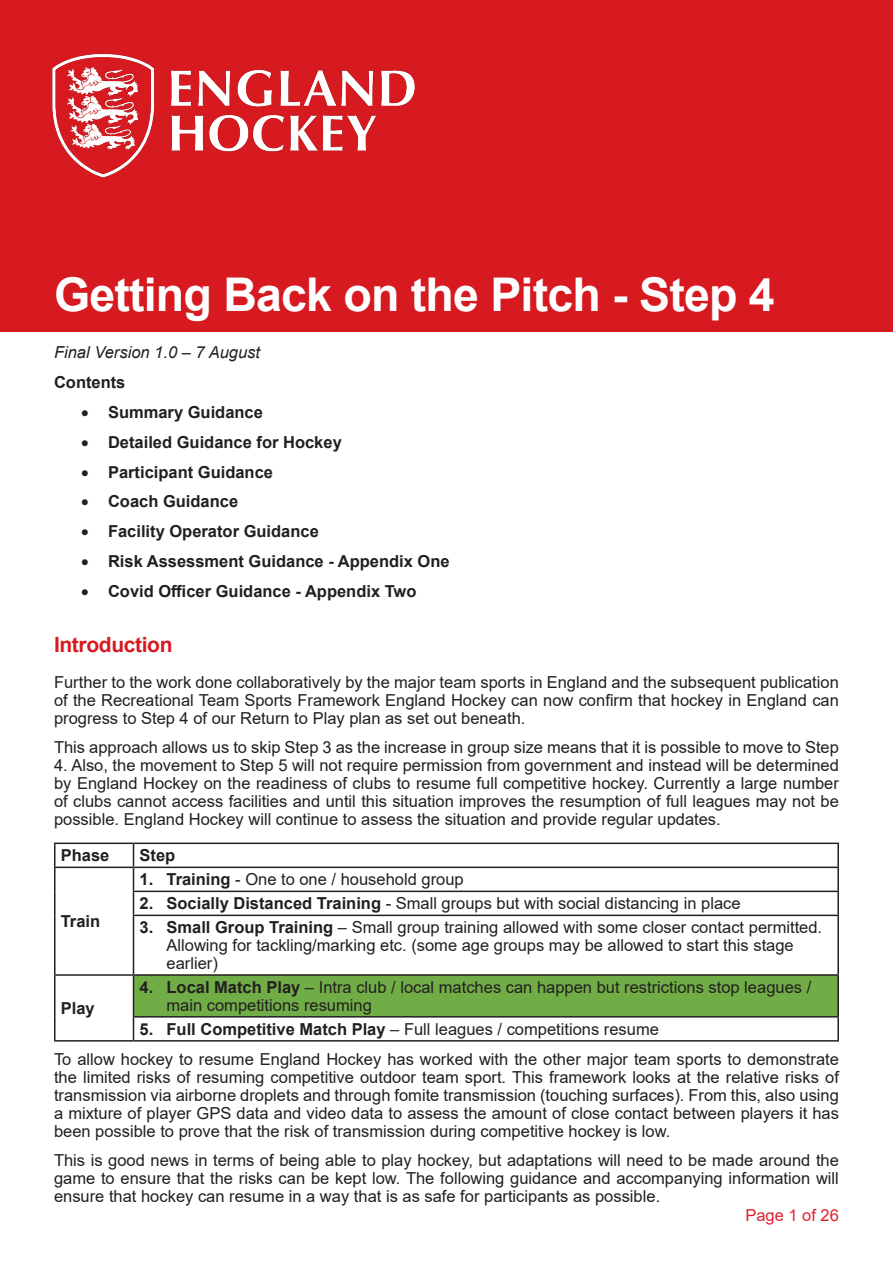
<style>
.page{position:relative;width:893px;height:1263px;background:#fff}
.page>*{position:absolute;margin:0;border:0;box-sizing:border-box;transform-origin:0 0}
.MainTitle{font:700 46.5px "Arial";letter-spacing:-.015em;color:#fff}
.Subheading{font:700 21px "Arial";letter-spacing:-.015em;color:#d71920}
.MainBody{font:16.5px/17.9px "Arial";color:#231f20;text-align:justify}
.MainBody-2{font:700 16.5px "Arial";color:#231f20}
.MainBody-3{font:italic 16.5px "Arial";color:#231f20}
.t1{font:16.5px "Arial";color:#de232f}
.s1{font-weight:700}
</style>
<div class="page">
<div style="left:0;top:0;width:893px;height:332px;background:#d71920"></div>
<img style="left:52px;top:53px;width:363px;height:125px">
<div style="left:134px;top:975px;width:704px;height:42px;background:#70ad47"></div>
<hr style="left:54px;top:842px;width:80px;height:2px;background:#231f20">
<hr style="left:54px;top:844px;width:2px;height:22px;background:#231f20">
<hr style="left:134px;top:842px;width:705px;height:2px;background:#231f20">
<hr style="left:837px;top:844px;width:2px;height:22px;background:#231f20">
<hr style="left:54px;top:866px;width:80px;height:2px;background:#231f20">
<hr style="left:54px;top:868px;width:2px;height:23px;background:#231f20">
<hr style="left:134px;top:866px;width:705px;height:2px;background:#231f20">
<hr style="left:837px;top:868px;width:2px;height:22px;background:#231f20">
<hr style="left:54px;top:891px;width:2px;height:24px;background:#231f20">
<hr style="left:133px;top:890px;width:706px;height:2px;background:#231f20">
<svg style="left:133px;top:844px;width:1px;height:71px"></svg>
<hr style="left:837px;top:892px;width:2px;height:23px;background:#231f20">
<hr style="left:54px;top:915px;width:2px;height:59px;background:#231f20">
<hr style="left:133px;top:915px;width:706px;height:1px;background:#231f20">
<hr style="left:133px;top:916px;width:1px;height:58px;background:#231f20">
<hr style="left:837px;top:916px;width:2px;height:58px;background:#231f20">
<hr style="left:54px;top:974px;width:80px;height:2px;background:#231f20">
<hr style="left:54px;top:976px;width:2px;height:41px;background:#231f20">
<hr style="left:134px;top:974px;width:705px;height:2px;background:#231f20">
<hr style="left:133px;top:976px;width:1px;height:40px;background:#231f20">
<hr style="left:837px;top:976px;width:2px;height:40px;background:#231f20">
<hr style="left:54px;top:1017px;width:2px;height:23px;background:#231f20">
<hr style="left:133px;top:1016px;width:706px;height:1px;background:#231f20">
<svg style="left:133px;top:1017px;width:1px;height:23px"></svg>
<hr style="left:837px;top:1017px;width:2px;height:23px;background:#231f20">
<hr style="left:54px;top:1040px;width:80px;height:1px;background:#231f20">
<hr style="left:134px;top:1040px;width:705px;height:1px;background:#231f20">
<p class="MainTitle" style="left:54px;top:262px;width:722px">Getting Back on the Pitch - Step 4</p>
<p class="MainBody-3" style="left:54px;top:342px;width:208px">Final Version 1.0 – 7 August</p>
<p class="MainBody-2" style="left:54px;top:371px;width:73px">Contents</p>
<p class="MainBody-2" style="left:81px;top:401px;width:183px">• Summary Guidance</p>
<p class="MainBody-2" style="left:81px;top:430px;width:262px">• Detailed Guidance for Hockey</p>
<p class="MainBody-2" style="left:81px;top:460px;width:194px">• Participant Guidance</p>
<p class="MainBody-2" style="left:81px;top:490px;width:159px">• Coach Guidance</p>
<p class="MainBody-2" style="left:81px;top:520px;width:239px">• Facility Operator Guidance</p>
<p class="MainBody-2" style="left:81px;top:550px;width:370px">• Risk Assessment Guidance - Appendix One</p>
<p class="MainBody-2" style="left:81px;top:579px;width:337px">• Covid Officer Guidance - Appendix Two</p>
<p class="Subheading" style="left:54px;top:630px;width:120px">Introduction</p>
<p class="MainBody" style="left:54px;top:673px;width:786px">Further to the work done collaboratively by the major team sports in England and the subsequent publication of the Recreational Team Sports Framework England Hockey can now confirm that hockey in England can progress to Step 4 of our Return to Play plan as set out beneath.</p>
<p class="MainBody" style="left:54px;top:738px;width:786px">This approach allows us to skip Step 3 as the increase in group size means that it is possible to move to Step</p>
<p class="MainBody" style="left:54px;top:756px;width:786px">4. Also, the movement to Step 5 will not require permission from government and instead will be determined by England Hockey on the readiness of clubs to resume full competitive hockey. Currently a large number of clubs cannot access facilities and until this situation improves the resumption of full leagues may not be possible. England Hockey will continue to assess the situation and provide regular updates.</p>
<p class="MainBody-2" style="left:61px;top:844px;width:50px">Phase</p>
<p class="MainBody-2" style="left:140px;top:844px;width:37px">Step</p>
<p class="MainBody-2" style="left:61px;top:910px;width:41px">Train</p>
<p class="MainBody" style="left:140px;top:870px;width:326px"><span class="s1">1. Training</span> - One to one / household group</p>
<p class="MainBody" style="left:140px;top:894px;width:603px"><span class="s1">2. Socially Distanced Training</span> - Small groups but with social distancing in place</p>
<p class="MainBody" style="left:166px;top:918px;width:657px;text-align:left;text-indent:-27px"><span class="s1">3. Small Group Training</span> – Small group training allowed with some closer contact permitted.<br>Allowing for tackling/marking etc. (some age groups may be allowed to start this stage earlier)</p>
<p class="MainBody" style="left:166px;top:978px;width:646px;text-indent:-27px"><span class="s1">4. Local Match Play</span> – Intra club / local matches can happen but restrictions stop leagues / main competitions resuming</p>
<p class="MainBody" style="left:140px;top:1020px;width:521px"><span class="s1">5. Full Competitive Match Play</span> – Full leagues / competitions resume</p>
<p class="MainBody" style="left:54px;top:1050px;width:786px">To allow hockey to resume England Hockey has worked with the other major team sports to demonstrate the limited risks of resuming competitive outdoor team sport. This framework looks at the relative risks of transmission via airborne droplets and through fomite transmission (touching surfaces). From this, also using a mixture of player GPS data and video data to assess the amount of close contact between players it has been possible to prove that the risk of transmission during competitive hockey is low.</p>
<p class="MainBody" style="left:54px;top:1151px;width:786px">This is good news in terms of being able to play hockey, but adaptations will need to be made around the game to ensure that the risks can be kept low. The following guidance and accompanying information will ensure that hockey can resume in a way that is as safe for participants as possible.</p>
<p class="MainBody-2" style="left:61px;top:996px;width:35px">Play</p>
<p class="t1" style="left:745px;top:1204px;width:95px">Page 1 of 26</p>
</div>
